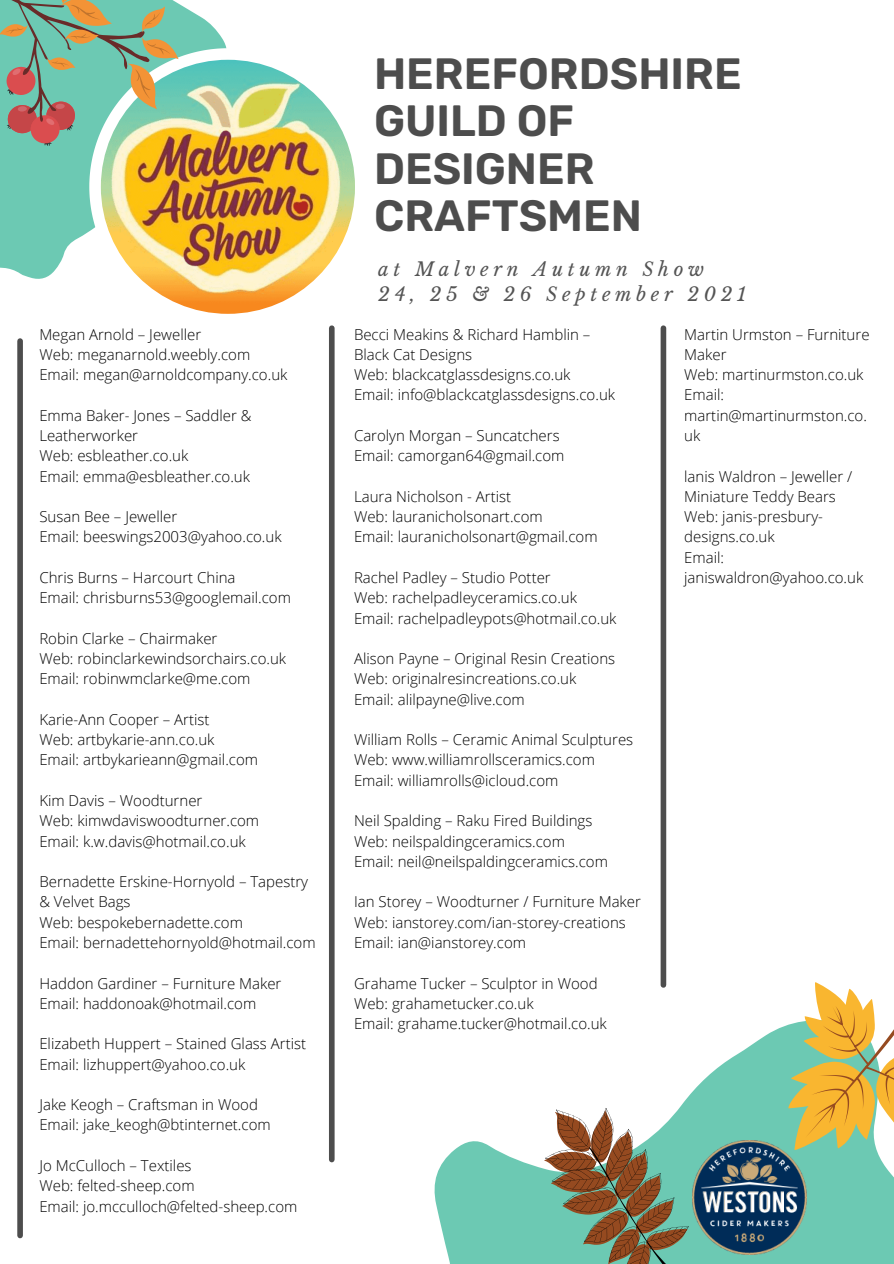
<style>
.page{position:relative;width:894px;height:1264px;background:#fff}
.page>*{position:absolute;margin:0;border:0;box-sizing:border-box;transform-origin:0 0}
.t1{font:600 43.8px/47.2px "Rubik";color:#4d4d4d}
.t2{font:italic 18.75px "Libre Baskerville";letter-spacing:.25em;color:#545454}
.t3{font:300 15px/20.2px "Open Sans";color:#000}
</style>
<div class="page">
<svg style="left:0;top:3px;width:227px;height:276px;fill:#6cc9b3"></svg>
<svg style="left:89px;top:48px;width:266px;height:266px"></svg>
<img style="left:101px;top:60px;width:254px;height:254px;border-radius:50%">
<svg style="left:434px;top:1025px;width:459px;height:238px"></svg>
<svg style="left:788px;top:982px;width:105px;height:168px"></svg>
<svg style="left:536px;top:1105px;width:164px;height:158px"></svg>
<svg style="left:0;top:0;width:178px;height:146px;background:#90b194"></svg>
<img style="left:692px;top:1140px;width:114px;height:114px">
<div style="left:17px;top:341px;width:6px;height:894px;background:#4d4d4d"></div>
<div style="left:329px;top:328px;width:5px;height:831px;background:#4d4d4d"></div>
<div style="left:660px;top:328px;width:6px;height:656px;background:#4d4d4d"></div>
<p class="t3" style="left:39px;top:324px;width:163px">Megan Arnold – Jeweller</p>
<p class="t3" style="left:39px;top:344px;width:212px">Web: meganarnold.weebly.com</p>
<p class="t3" style="left:39px;top:364px;width:249px">Email: megan@arnoldcompany.co.uk</p>
<p class="t3" style="left:39px;top:405px;width:213px">Emma Baker- Jones – Saddler &amp;</p>
<p class="t3" style="left:39px;top:425px;width:100px">Leatherworker</p>
<p class="t3" style="left:39px;top:445px;width:150px">Web: esbleather.co.uk</p>
<p class="t3" style="left:39px;top:465px;width:212px">Email: emma@esbleather.co.uk</p>
<p class="t3" style="left:39px;top:506px;width:139px">Susan Bee – Jeweller</p>
<p class="t3" style="left:39px;top:526px;width:244px">Email: beeswings2003@yahoo.co.uk</p>
<p class="t3" style="left:39px;top:567px;width:198px">Chris Burns – Harcourt China</p>
<p class="t3" style="left:39px;top:587px;width:253px">Email: chrisburns53@googlemail.com</p>
<p class="t3" style="left:39px;top:628px;width:179px">Robin Clarke – Chairmaker</p>
<p class="t3" style="left:39px;top:648px;width:248px">Web: robinclarkewindsorchairs.co.uk</p>
<p class="t3" style="left:39px;top:668px;width:212px">Email: robinwmclarke@me.com</p>
<p class="t3" style="left:39px;top:709px;width:172px">Karie-Ann Cooper – Artist</p>
<p class="t3" style="left:39px;top:729px;width:176px">Web: artbykarie-ann.co.uk</p>
<p class="t3" style="left:39px;top:749px;width:220px">Email: artbykarieann@gmail.com</p>
<p class="t3" style="left:39px;top:790px;width:164px">Kim Davis – Woodturner</p>
<p class="t3" style="left:39px;top:810px;width:221px">Web: kimwdaviswoodturner.com</p>
<p class="t3" style="left:39px;top:830px;width:208px">Email: k.w.davis@hotmail.co.uk</p>
<p class="t3" style="left:39px;top:871px;width:270px">Bernadette Erskine-Hornyold – Tapestry &amp; Velvet Bags</p>
<p class="t3" style="left:39px;top:911px;width:205px">Web: bespokebernadette.com</p>
<p class="t3" style="left:39px;top:932px;width:278px">Email: bernadettehornyold@hotmail.com</p>
<p class="t3" style="left:39px;top:972px;width:243px">Haddon Gardiner – Furniture Maker</p>
<p class="t3" style="left:39px;top:992px;width:218px">Email: haddonoak@hotmail.com</p>
<p class="t3" style="left:39px;top:1033px;width:268px">Elizabeth Huppert – Stained Glass Artist</p>
<p class="t3" style="left:39px;top:1053px;width:207px">Email: lizhuppert@yahoo.co.uk</p>
<p class="t3" style="left:39px;top:1094px;width:220px">Jake Keogh – Craftsman in Wood</p>
<p class="t3" style="left:39px;top:1114px;width:233px">Email: jake_keogh@btinternet.com</p>
<p class="t3" style="left:39px;top:1154px;width:154px">Jo McCulloch – Textiles</p>
<p class="t3" style="left:39px;top:1175px;width:157px">Web: felted-sheep.com</p>
<p class="t3" style="left:39px;top:1195px;width:259px">Email: jo.mcculloch@felted-sheep.com</p>
<p class="t1" style="left:374px;top:50px;width:369px">HEREFORDSHIRE<br>GUILD OF<br>DESIGNER<br>CRAFTSMEN</p>
<p class="t2" style="left:378px;top:258px;width:327px">at Malvern Autumn Show</p>
<p class="t2" style="left:378px;top:283px;width:369px">24, 25 &amp; 26 September 2021</p>
<p class="t3" style="left:354px;top:324px;width:238px">Becci Meakins &amp; Richard Hamblin –</p>
<p class="t3" style="left:354px;top:344px;width:120px">Black Cat Designs</p>
<p class="t3" style="left:354px;top:364px;width:218px">Web: blackcatglassdesigns.co.uk</p>
<p class="t3" style="left:354px;top:384px;width:262px">Email: info@blackcatglassdesigns.co.uk</p>
<p class="t3" style="left:354px;top:425px;width:207px">Carolyn Morgan – Suncatchers</p>
<p class="t3" style="left:354px;top:445px;width:212px">Email: camorgan64@gmail.com</p>
<p class="t3" style="left:354px;top:486px;width:159px">Laura Nicholson - Artist</p>
<p class="t3" style="left:354px;top:506px;width:190px">Web: lauranicholsonart.com</p>
<p class="t3" style="left:354px;top:526px;width:245px">Email: lauranicholsonart@gmail.com</p>
<p class="t3" style="left:354px;top:567px;width:198px">Rachel Padley – Studio Potter</p>
<p class="t3" style="left:354px;top:587px;width:224px">Web: rachelpadleyceramics.co.uk</p>
<p class="t3" style="left:354px;top:607px;width:264px">Email: rachelpadleypots@hotmail.co.uk</p>
<p class="t3" style="left:354px;top:648px;width:263px">Alison Payne – Original Resin Creations</p>
<p class="t3" style="left:354px;top:668px;width:224px">Web: originalresincreations.co.uk</p>
<p class="t3" style="left:354px;top:688px;width:172px">Email: alilpayne@live.com</p>
<p class="t3" style="left:354px;top:729px;width:281px">William Rolls – Ceramic Animal Sculptures</p>
<p class="t3" style="left:354px;top:749px;width:242px">Web: www.williamrollsceramics.com</p>
<p class="t3" style="left:354px;top:769px;width:206px">Email: williamrolls@icloud.com</p>
<p class="t3" style="left:354px;top:810px;width:240px">Neil Spalding – Raku Fired Buildings</p>
<p class="t3" style="left:354px;top:830px;width:212px">Web: neilspaldingceramics.com</p>
<p class="t3" style="left:354px;top:850px;width:255px">Email: neil@neilspaldingceramics.com</p>
<p class="t3" style="left:354px;top:891px;width:288px">Ian Storey – Woodturner / Furniture Maker</p>
<p class="t3" style="left:354px;top:911px;width:273px">Web: ianstorey.com/ian-storey-creations</p>
<p class="t3" style="left:354px;top:932px;width:173px">Email: ian@ianstorey.com</p>
<p class="t3" style="left:354px;top:972px;width:245px">Grahame Tucker – Sculptor in Wood</p>
<p class="t3" style="left:354px;top:992px;width:181px">Web: grahametucker.co.uk</p>
<p class="t3" style="left:354px;top:1013px;width:254px">Email: grahame.tucker@hotmail.co.uk</p>
<p class="t3" style="left:684px;top:324px;width:187px">Martin Urmston – Furniture<br>Maker</p>
<p class="t3" style="left:684px;top:364px;width:181px">Web: martinurmston.co.uk</p>
<p class="t3" style="left:684px;top:384px;width:184px">Email: martin@martinurmston.co. uk</p>
<p class="t3" style="left:684px;top:465px;width:169px">lanis Waldron – Jeweller /<br>Miniature Teddy Bears</p>
<p class="t3" style="left:684px;top:506px;width:140px">Web: janis-presbury&shy;designs.co.uk</p>
<p class="t3" style="left:684px;top:546px;width:180px">Email: janiswaldron@yahoo.co.uk</p>
</div>
